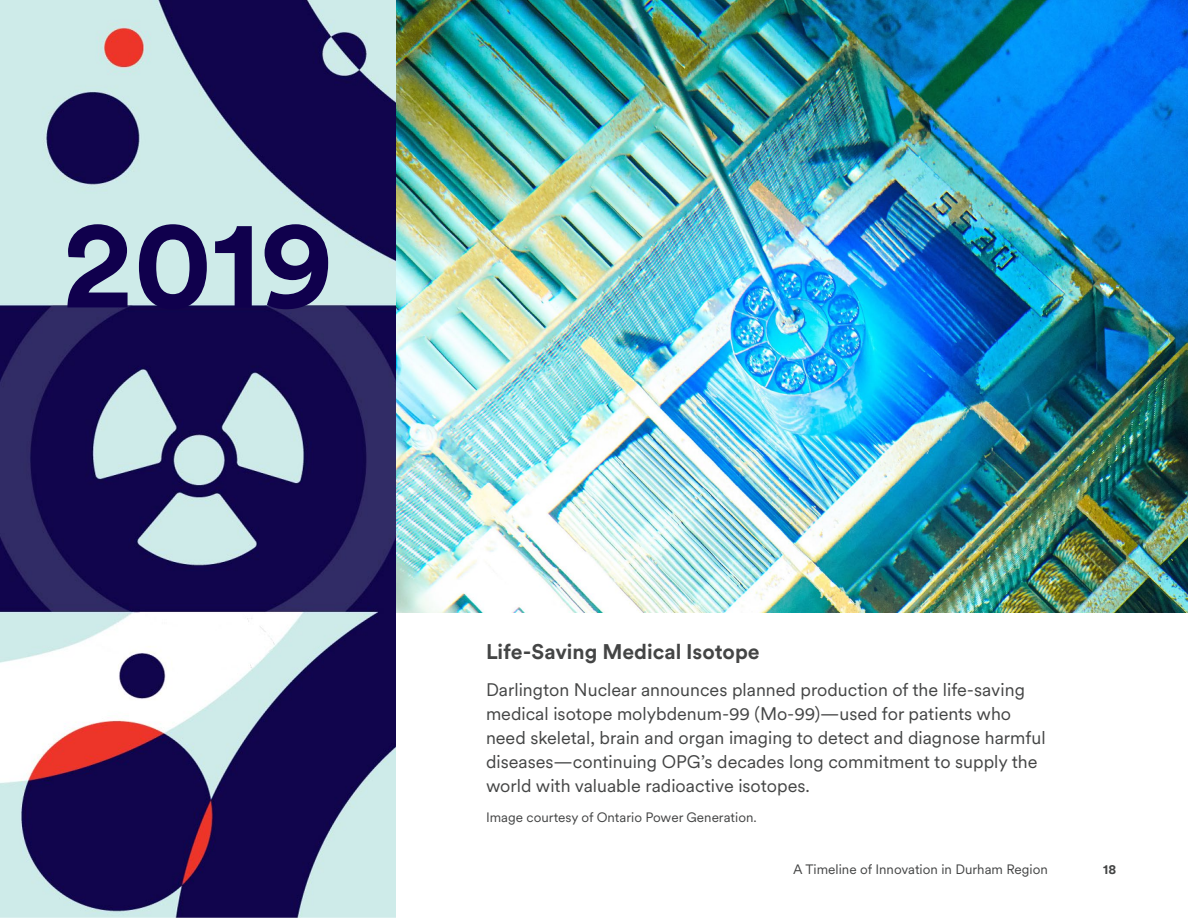
<style>
.page{position:relative;width:1188px;height:918px;background:#fff}
.page>*{position:absolute;margin:0;border:0;box-sizing:border-box;transform-origin:0 0}
.H3_-_Year__Featured{font:700 125.25px "Circular XX";color:#10004d}
.H4_-_Story_Heading{font:700 21px "Circular XX";color:#444545}
.Body__No_Rag{font:18px/24px "Circular XX";color:#444545}
.Page_number___Photo{font:13.5px "Circular XX";color:#444545}
.t1{font:700 13.5px "Circular XX";color:#444545}
</style>
<div class="page">
<img style="left:0;top:0;width:396px;height:918px">
<img style="left:396px;top:0;width:792px;height:612px">
<h3 class="H3_-_Year__Featured" style="left:62px;top:177px;width:273px">2019</h3>
<h4 class="H4_-_Story_Heading" style="left:486px;top:637px;width:275px">Life-Saving Medical Isotope</h4>
<p class="Body__No_Rag" style="left:486px;top:677px;width:561px">Darlington Nuclear announces planned production of the life-saving medical isotope molybdenum-99 (Mo-99)—used for patients who need skeletal, brain and organ imaging to detect and diagnose harmful diseases—continuing OPG’s decades long commitment to supply the world with valuable radioactive isotopes.</p>
<p class="Page_number___Photo" style="left:486px;top:808px;width:272px">Image courtesy of Ontario Power Generation.</p>
<p class="Page_number___Photo" style="left:793px;top:860px;width:256px">A Timeline of Innovation in Durham Region</p>
<p class="t1" style="left:1103px;top:860px;width:14px">18</p>
</div>
